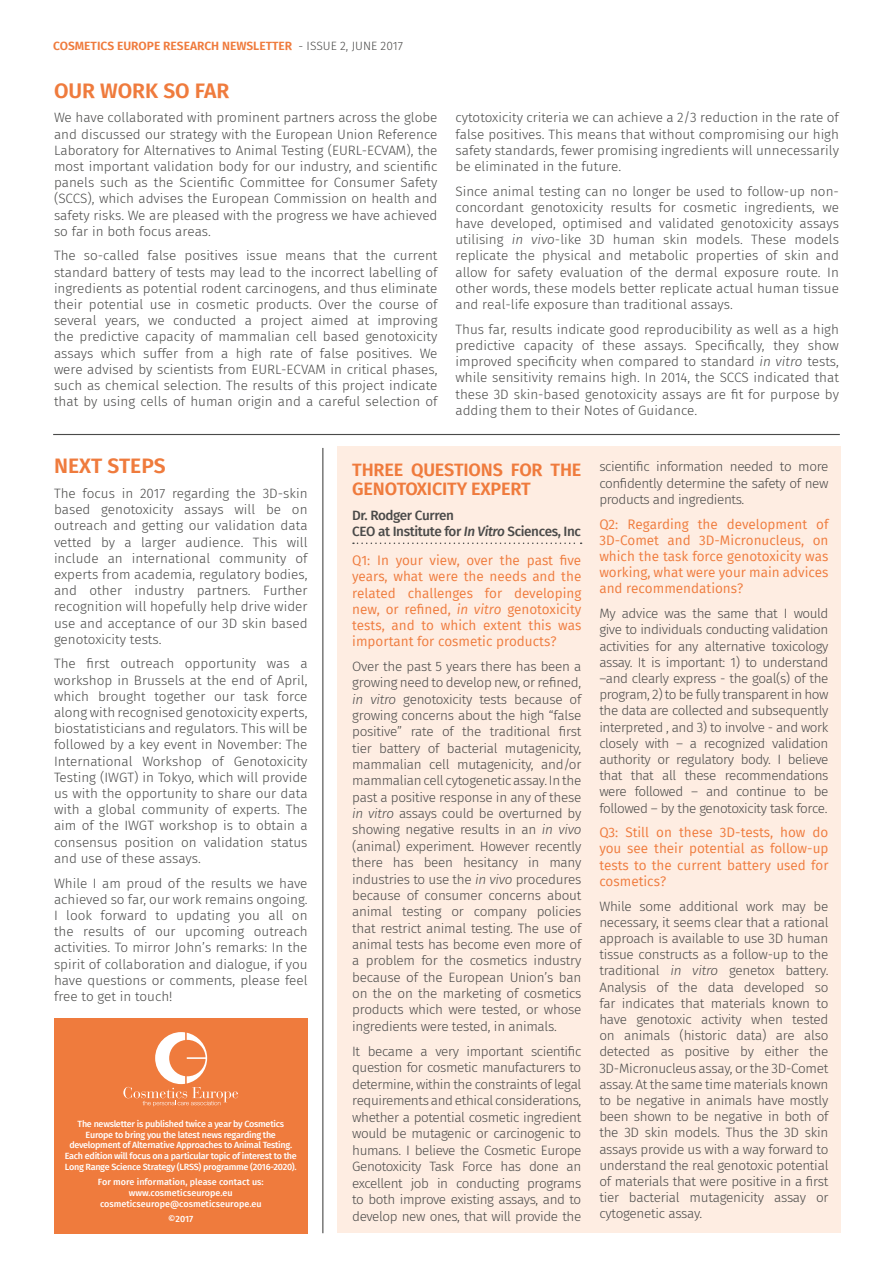
<style>
.page{position:relative;width:893px;height:1263px;background:#fff}
.page>*{position:absolute;margin:0;border:0;box-sizing:border-box;transform-origin:0 0}
.t1{font:600 21px "Fira Sans";color:#ef7b3d}
.t2{font:600 18px/19.5px "Fira Sans";letter-spacing:-.01em;color:#ef7b3d}
.t3{font:300 13.5px/16.2px "Fira Sans";color:#4a4a49;text-align:justify}
.t4{font:13.5px/16.2px "Fira Sans";color:#ef7b3d;text-align:justify}
.t5{font:500 13.5px/16.2px "Fira Sans";letter-spacing:-.03em;color:#4a4a49}
.t6{font:600 12px "Fira Sans";color:#ef7b3d}
.t7{font:500 9px/10.8px "Fira Sans";letter-spacing:-.03em;color:#fff;text-align:center}
.t8{font:500 9px/10.8px "Fira Sans";color:#fff;text-align:center}
.s1{font-weight:300;color:#4a4a49}
.s2{font-style:italic}
</style>
<div class="page">
<div style="left:338px;top:446px;width:503px;height:787px;background:#feede2"></div>
<div style="left:54px;top:1018px;width:254px;height:215px;background:#ef7b3d"></div>
<svg style="left:353px;top:542px;width:229px;height:2px"></svg>
<hr style="left:53px;top:434px;width:787px;height:1px;background:#4a4a49">
<hr style="left:322px;top:448px;width:1px;height:785px;background:#4a4a49">
<svg style="left:123px;top:1032px;width:115px;height:74px"></svg>
<p class="t6" style="left:53px;top:36px;width:351px">COSMETICS EUROPE RESEARCH NEWSLETTER <span class="s1">- ISSUE 2, JUNE 2017</span></p>
<h1 class="t1" style="left:54px;top:73px;width:177px">OUR WORK SO FAR</h1>
<p class="t3" style="left:54px;top:109px;width:385px">We have collaborated with prominent partners across the globe and discussed our strategy with the European Union Reference Laboratory for Alternatives to Animal Testing (EURL-ECVAM), the most important validation body for our industry, and scientific panels such as the Scientific Committee for Consumer Safety (SCCS), which advises the European Commission on health and safety risks. We are pleased with the progress we have achieved so far in both focus areas.</p>
<p class="t3" style="left:54px;top:248px;width:385px">The so-called false positives issue means that the current standard battery of tests may lead to the incorrect labelling of ingredients as potential rodent carcinogens, and thus eliminate their potential use in cosmetic products. Over the course of several years, we conducted a project aimed at improving the predictive capacity of mammalian cell based genotoxicity assays which suffer from a high rate of false positives. We were advised by scientists from EURL-ECVAM in critical phases, such as chemical selection. The results of this project indicate that by using cells of human origin and a careful selection of</p>
<p class="t3" style="left:455px;top:109px;width:385px">cytotoxicity criteria we can achieve a 2/3 reduction in the rate of false positives. This means that without compromising our high safety standards, fewer promising ingredients will unnecessarily be eliminated in the future.</p>
<p class="t3" style="left:455px;top:183px;width:385px">Since animal testing can no longer be used to follow-up non&shy;concordant genotoxicity results for cosmetic ingredients, we have developed, optimised and validated genotoxicity assays utilising <span class="s2">in vivo</span>-like 3D human skin models. These models replicate the physical and metabolic properties of skin and allow for safety evaluation of the dermal exposure route. In other words, these models better replicate actual human tissue and real-life exposure than traditional assays.</p>
<p class="t3" style="left:455px;top:321px;width:385px">Thus far, results indicate good reproducibility as well as a high predictive capacity of these assays. Specifically, they show improved specificity when compared to standard <span class="s2">in vitro</span> tests, while sensitivity remains high. In 2014, the SCCS indicated that these 3D skin-based genotoxicity assays are fit for purpose by adding them to their Notes of Guidance.</p>
<h1 class="t1" style="left:54px;top:449px;width:113px">NEXT STEPS</h1>
<p class="t3" style="left:54px;top:485px;width:255px">The focus in 2017 regarding the 3D-skin based genotoxicity assays will be on outreach and getting our validation data vetted by a larger audience. This will include an international community of experts from academia, regulatory bodies, and other industry partners. Further recognition will hopefully help drive wider use and acceptance of our 3D skin based genotoxicity tests.</p>
<p class="t3" style="left:54px;top:656px;width:255px">The first outreach opportunity was a workshop in Brussels at the end of April, which brought together our task force along with recognised genotoxicity experts, biostatisticians and regulators. This will be followed by a key event in November: The International Workshop of Genotoxicity Testing (IWGT) in Tokyo, which will provide us with the opportunity to share our data with a global community of experts. The aim of the IWGT workshop is to obtain a consensus position on validation status and use of these assays.</p>
<p class="t3" style="left:54px;top:875px;width:255px">While I am proud of the results we have achieved so far, our work remains ongoing.<br>I look forward to updating you all on the results of our upcoming outreach activities. To mirror John’s remarks: In the spirit of collaboration and dialogue, if you have questions or comments, please feel free to get in touch!</p>
<p class="t7" style="left:65px;top:1118px;width:233px">The newsletter is published twice a year by Cosmetics Europe to bring you the latest news regarding the development of Alternative Approaches to Animal Testing.<br>Each edition will focus on a particular topic of interest to the Long Range Science Strategy (LRSS) programme (2016-2020).</p>
<p class="t8" style="left:98px;top:1176px;width:167px">For more information, please contact us: www.cosmeticseurope.eu cosmeticseurope@cosmeticseurope.eu</p>
<p class="t7" style="left:168px;top:1213px;width:27px">©2017</p>
<h2 class="t2" style="left:352px;top:459px;width:231px">THREE QUESTIONS FOR THE<br>GENOTOXICITY EXPERT</h2>
<p class="t5" style="left:352px;top:506px;width:230px">Dr. Rodger Curren<br>CEO at Institute for <span class="s2">In Vitro</span> Sciences, Inc</p>
<p class="t4" style="left:352px;top:552px;width:231px">Q1: In your view, over the past five years, what were the needs and the related challenges for developing new, or refined, <span class="s2">in vitro</span> genotoxicity tests, and to which extent this was important for cosmetic products?</p>
<p class="t3" style="left:352px;top:658px;width:231px">Over the past 5 years there has been a growing need to develop new, or refined, <span class="s2">in vitro</span> genotoxicity tests because of growing concerns about the high “false positive” rate of the traditional first tier battery of bacterial mutagenicity, mammalian cell mutagenicity, and/or mammalian cell cytogenetic assay. In the past a positive response in any of these <span class="s2">in vitro</span> assays could be overturned by showing negative results in an <span class="s2">in vivo </span>(animal) experiment. However recently there has been hesitancy in many industries to use the <span class="s2">in vivo</span> procedures because of consumer concerns about animal testing or company policies that restrict animal testing. The use of animal tests has become even more of a problem for the cosmetics industry because of the European Union’s ban on the on the marketing of cosmetics products which were tested, or whose ingredients were tested, in animals.</p>
<p class="t3" style="left:352px;top:1043px;width:231px">It became a very important scientific question for cosmetic manufacturers to determine, within the constraints of legal requirements and ethical considerations, whether a potential cosmetic ingredient would be mutagenic or carcinogenic to humans. I believe the Cosmetic Europe Genotoxicity Task Force has done an excellent job in conducting programs to both improve existing assays, and to develop new ones, that will provide the</p>
<p class="t3" style="left:599px;top:459px;width:231px">scientific information needed to more confidently determine the safety of new products and ingredients.</p>
<p class="t4" style="left:599px;top:515px;width:231px">Q2: Regarding the development of 3D-Comet and 3D-Micronucleus, on which the task force genotoxicity was working, what were your main advices and recommendations?</p>
<p class="t3" style="left:599px;top:605px;width:231px">My advice was the same that I would give to individuals conducting validation activities for any alternative toxicology assay. It is important: 1) to understand –and clearly express - the goal(s) of the program, 2) to be fully transparent in how the data are collected and subsequently interpreted , and 3) to involve - and work closely with – a recognized validation authority or regulatory body. I believe that that all these recommendations were followed – and continue to be followed – by the genotoxicity task force.</p>
<p class="t4" style="left:599px;top:824px;width:231px">Q3: Still on these 3D-tests, how do you see their potential as follow-up tests to the current battery used for cosmetics?</p>
<p class="t3" style="left:599px;top:898px;width:231px">While some additional work may be necessary, it seems clear that a rational approach is available to use 3D human tissue constructs as a follow-up to the traditional <span class="s2">in vitro</span> genetox battery.<br>Analysis of the data developed so far indicates that materials known to have genotoxic activity when tested on animals (historic data) are also detected as positive by either the 3D-Micronucleus assay, or the 3D-Comet assay. At the same time materials known to be negative in animals have mostly been shown to be negative in both of the 3D skin models. Thus the 3D skin assays provide us with a way forward to understand the real genotoxic potential of materials that were positive in a first tier bacterial mutagenicity assay or cytogenetic assay.</p>
</div>
